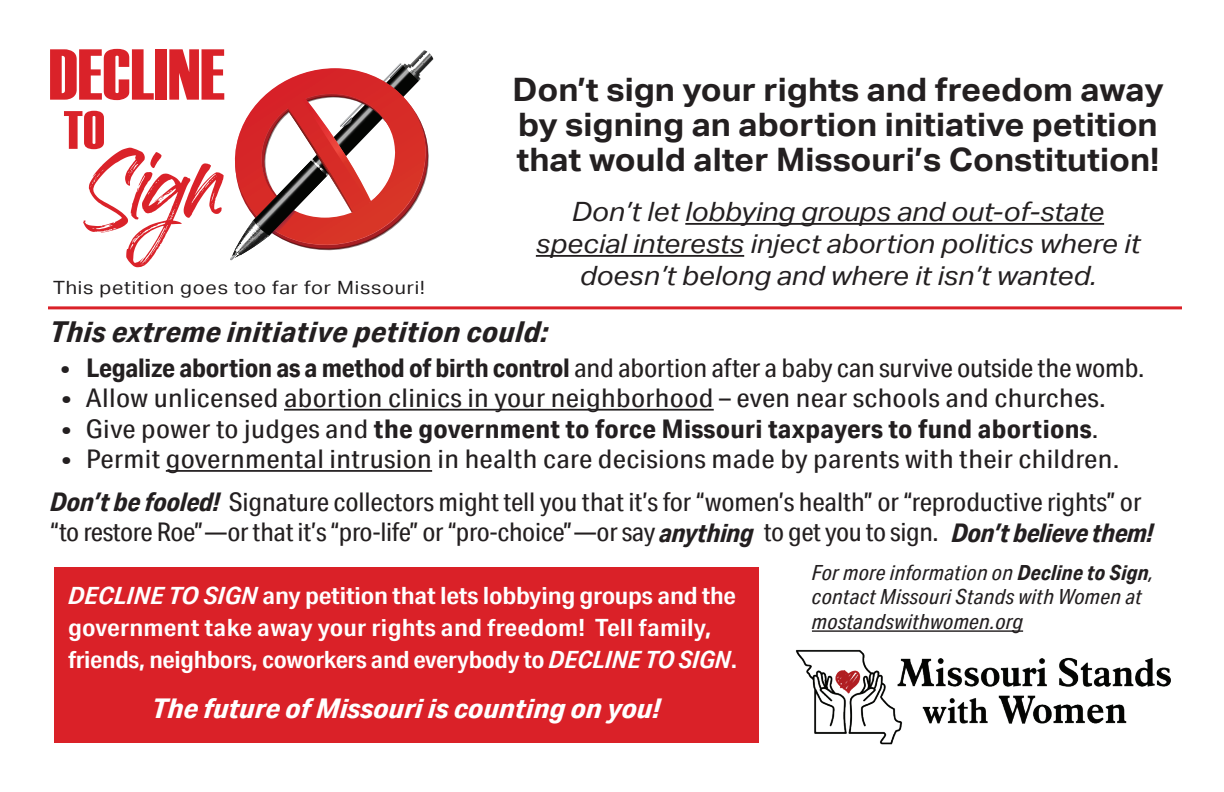
<style>
.page{position:relative;width:1224px;height:792px;background:#fff}
.page>*{position:absolute;margin:0;border:0;box-sizing:border-box;transform-origin:0 0}
.t1{font:89px "Handscript";color:#da2229;scale:.93 1}
.t2{font:72px "Haettenschweiler";color:#da2229;scale:1.05 1}
.t3{font:54px "Haettenschweiler";color:#da2229;scale:1.05 1}
.t4{font:700 32.2px/35px "Aktiv Grotesk";color:#231f20;scale:1.05 1}
.t5{font:italic 700 28.8px "Aktiv Grotesk Cd";letter-spacing:.01em;color:#231f20;scale:1.17 1}
.t6{font:italic 700 27.2px "Aktiv Grotesk Cd";color:#fff;scale:1.18 1}
.t7{font:italic 26.6px/32px "Aktiv Grotesk";color:#231f20;text-align:center;scale:1.05 1}
.t8{font:25.8px/42.4px "Aktiv Grotesk Cd";color:#231f20;text-align:center;scale:1.16 1}
.t9{font:25.8px "Aktiv Grotesk Cd";color:#231f20;scale:1.08 1}
.t10{font:25.8px "Aktiv Grotesk Cd";color:#231f20;scale:1.11 1}
.t11{font:25.8px "Aktiv Grotesk Cd";color:#231f20;scale:1.17 1}
.t12{font:700 25.8px "Aktiv Grotesk Cd";letter-spacing:.01em;color:#231f20;scale:1.16 1}
.t13{font:600 23.8px/32px "Aktiv Grotesk Cd";letter-spacing:-.005em;color:#fff;scale:1.18 1}
.t14{font:italic 20.8px/24.4px "Aktiv Grotesk Cd";letter-spacing:.01em;color:#231f20;scale:1.05 1}
.t15{font:18.2px "Aktiv Grotesk";letter-spacing:.04em;color:#201d1e;scale:1.09 1}
.s1{font-size:80px}
.s2{font-size:84.4px}
.s3{font-weight:700}
.s4{font-weight:400}
.s5{font-weight:700;font-style:italic}
.s6{font-style:italic}
</style>
<div class="page">
<img style="left:795px;top:649px;width:376px;height:96px">
<div style="left:54px;top:567px;width:705px;height:176px;background:#da2128"></div>
<hr style="left:685px;top:223px;width:419px;height:2px;background:#231f20">
<hr style="left:536px;top:255px;width:208px;height:2px;background:#231f20">
<svg style="left:230px;top:50px;width:203px;height:210px"></svg>
<hr style="left:284px;top:409px;width:430px;height:2px;background:#231f20">
<hr style="left:166px;top:470px;width:266px;height:2px;background:#231f20">
<hr style="left:48px;top:306px;width:1134px;height:3px;background:#da2128">
<hr style="left:812px;top:630px;width:211px;height:2px;background:#231f20">
<h2 class="t2" style="left:49px;top:26px;width:169px">DECLINE</h2>
<h3 class="t3" style="left:63px;top:93px;width:41px">TO</h3>
<h1 class="t1" style="left:88px;top:131px;width:145px"><span class="s1">S</span>i<span class="s2">g</span>n</h1>
<p class="t15" style="left:53px;top:277px;width:342px">This petition goes too far for Missouri!</p>
<p class="t5" style="left:50px;top:314px;width:428px">This extreme initiative petition could:</p>
<p class="t10" style="left:61px;top:352px;width:978px">• <span class="s3">Legalize abortion as a method of birth control</span> and abortion after a baby can survive outside the womb.</p>
<p class="t11" style="left:62px;top:383px;width:894px">• Allow unlicensed abortion clinics in your neighborhood – even near schools and churches.</p>
<p class="t12" style="left:62px;top:413px;width:895px"><span class="s4">• Give power to judges and</span> the government to force Missouri taxpayers to fund abortions<span class="s4">.</span></p>
<p class="t8" style="left:50px;top:438px;width:942px">• Permit governmental intrusion in health care decisions made by parents with their children.<br><span class="s5">Don’t be fooled!</span> Signature collectors might tell you that it’s for “women’s health” or “reproductive rights” or</p>
<p class="t9" style="left:50px;top:517px;width:1023px">“to restore Roe”—or that it’s “pro-life” or “pro-choice”—or say <span class="s5">anything</span> to get you to sign. <span class="s5">Don’t believe them!</span></p>
<p class="t13" style="left:68px;top:580px;width:568px"><span class="s6">DECLINE TO SIGN</span> any petition that lets lobbying groups and the government take away your rights and freedom! Tell family, friends, neighbors, coworkers and everybody to <span class="s6">DECLINE TO SIGN</span>.</p>
<p class="t6" style="left:152px;top:692px;width:432px">The future of Missouri is counting on you!</p>
<p class="t4" style="left:512px;top:73px;width:622px">Don’t sign your rights and freedom away by signing an abortion initiative petition that would alter Missouri’s Constitution!</p>
<p class="t7" style="left:536px;top:196px;width:577px">Don’t let lobbying groups and out-of-state special interests inject abortion politics where it doesn’t belong and where it isn’t wanted.</p>
<p class="t14" style="left:812px;top:560px;width:327px">For more information on <span class="s3">Decline to Sign</span>, contact Missouri Stands with Women at mostandswithwomen.org</p>
</div>
